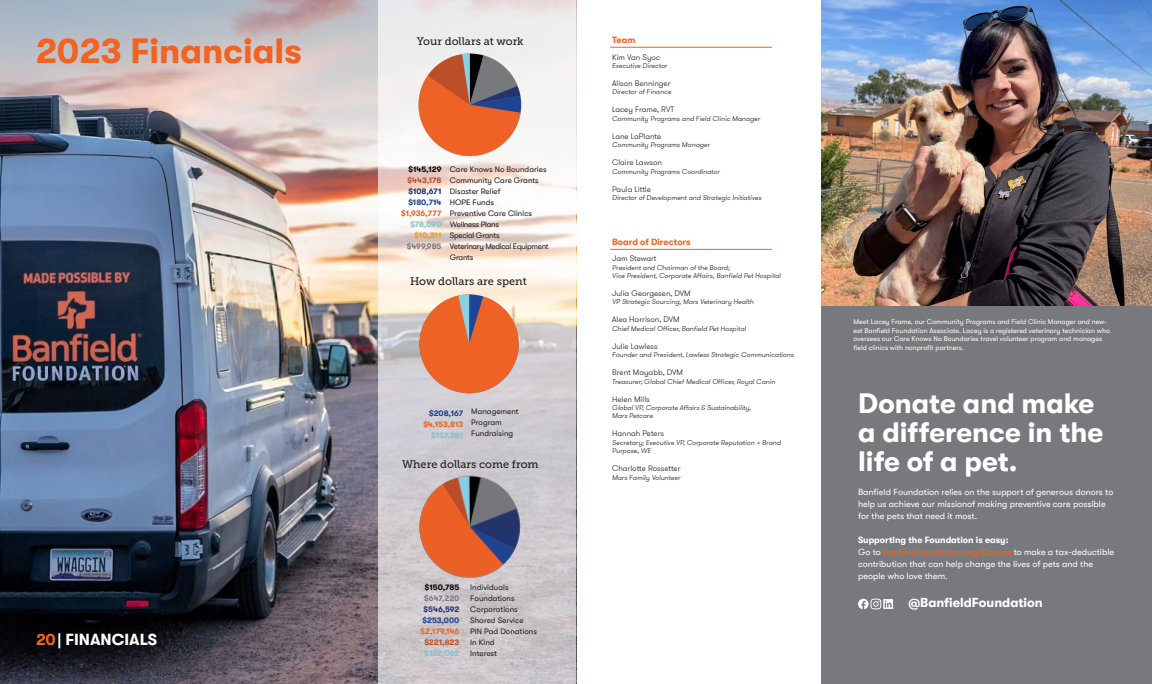
<style>
.page{position:relative;width:1152px;height:684px;background:#fff}
.page>*{position:absolute;margin:0;border:0;box-sizing:border-box;transform-origin:0 0}
.t1{font:700 35px "GT Walsheim Pro";color:#f26221}
.t2{font:700 28px/29px "GT Walsheim Pro";color:#fff}
.t3{font:700 16px "GT Walsheim Pro";color:#fff}
.Paragraph_Style_1{font:700 13px "GT Walsheim Pro";color:#fff}
.t4{font:11px "Museo Slab 500";color:#231f20}
.t5{font:9px/12px "GT Walsheim Pro";color:#fff}
.t6{font:700 9px "GT Walsheim Pro";color:#fff}
.t7{font:700 9px "GT Walsheim Pro";color:#f26221}
.t8{font:8px "GT Walsheim Pro";color:#231f20}
.t9{font:300 8px "GT Walsheim Pro";color:#231f20}
.t10{font:8px/11px "GT Walsheim Pro";letter-spacing:-.04em;color:#231f20}
.t11{font:700 8px "GT Walsheim Pro";color:#f26221}
.t12{font:8px "GT Walsheim Pro";letter-spacing:-.03em;color:#231f20}
.t13{font:700 8px "GT Walsheim Pro";color:#82c2cc}
.t14{font:700 8px "GT Walsheim Pro";color:#040707}
.t15{font:700 8px "GT Walsheim Pro";color:#be4f27}
.t16{font:700 8px "GT Walsheim Pro";letter-spacing:-.005em;color:#24346f}
.t17{font:700 8px "GT Walsheim Pro";color:#1e4494}
.t18{font:700 8px "GT Walsheim Pro";color:#77797c}
.t19{font:700 8px "GT Walsheim Pro";letter-spacing:-.005em;color:#1c4094}
.t20{font:700 8px "GT Walsheim Pro";color:#f1971f}
.t21{font:italic 300 7px/8.4px "GT Walsheim Pro";color:#231f20}
.t22{font:7px/8.4px "GT Walsheim Pro";color:#fff}
.s1{color:#f26221}
</style>
<div class="page">
<img style="left:0;top:0;width:379px;height:684px">
<svg style="left:379px;top:0;width:197px;height:684px"></svg>
<img style="left:417px;top:52px;width:107px;height:105px">
<img style="left:412px;top:292px;width:112px;height:109px">
<img style="left:415px;top:476px;width:110px;height:102px">
<div style="left:821px;top:0;width:331px;height:684px;background:#77797c"></div>
<svg style="left:858px;top:599px;width:37px;height:10px"></svg>
<img style="left:821px;top:0;width:331px;height:306px">
<hr style="left:610px;top:249px;width:162px;height:1px;background:#f26221">
<hr style="left:610px;top:47px;width:162px;height:1px;background:#f26221">
<p class="t1" style="left:36px;top:31px;width:268px">2023 Financials</p>
<p class="t3" style="left:36px;top:631px;width:123px"><span class="s1">20</span>| FINANCIALS</p>
<p class="t4" style="left:417px;top:35px;width:108px">Your dollars at work</p>
<p class="t14" style="left:409px;top:164px;width:34px">$145,129</p>
<p class="t15" style="left:408px;top:175px;width:35px">$443,178</p>
<p class="t16" style="left:409px;top:186px;width:35px">$108,671</p>
<p class="t17" style="left:408px;top:197px;width:35px">$180,714</p>
<p class="t11" style="left:401px;top:208px;width:42px">$1,936,777</p>
<p class="t13" style="left:410px;top:219px;width:33px">$78,090</p>
<p class="t20" style="left:414px;top:230px;width:29px">$10,311</p>
<p class="t18" style="left:407px;top:241px;width:36px">$499,985</p>
<p class="t8" style="left:450px;top:164px;width:98px">Care Knows No Boundaries</p>
<p class="t8" style="left:450px;top:175px;width:91px">Community Care Grants</p>
<p class="t8" style="left:450px;top:186px;width:52px">Disaster Relief</p>
<p class="t8" style="left:450px;top:197px;width:46px">HOPE Funds</p>
<p class="t8" style="left:450px;top:208px;width:84px">Preventive Care Clinics</p>
<p class="t12" style="left:450px;top:219px;width:51px">Wellness Plans</p>
<p class="t12" style="left:450px;top:230px;width:51px">Special Grants</p>
<p class="t10" style="left:450px;top:240px;width:100px">Veterinary Medical Equipment<br>Grants</p>
<p class="t4" style="left:410px;top:275px;width:118px">How dollars are spent</p>
<p class="t19" style="left:429px;top:408px;width:36px">$208,167</p>
<p class="t11" style="left:423px;top:419px;width:42px">$4,153,813</p>
<p class="t13" style="left:431px;top:430px;width:34px">$157,881</p>
<p class="t8" style="left:471px;top:407px;width:49px">Management</p>
<p class="t8" style="left:471px;top:418px;width:32px">Program</p>
<p class="t8" style="left:471px;top:429px;width:44px">Fundraising</p>
<p class="t4" style="left:402px;top:458px;width:138px">Where dollars come from</p>
<p class="t14" style="left:425px;top:583px;width:36px">$150,785</p>
<p class="t18" style="left:424px;top:594px;width:37px">$647,220</p>
<p class="t16" style="left:424px;top:605px;width:37px">$546,592</p>
<p class="t17" style="left:423px;top:616px;width:38px">$253,000</p>
<p class="t11" style="left:421px;top:627px;width:40px">$2,179,146</p>
<p class="t15" style="left:424px;top:638px;width:36px">$221,823</p>
<p class="t13" style="left:424px;top:649px;width:36px">$152,062</p>
<p class="t8" style="left:470px;top:583px;width:40px">Individuals</p>
<p class="t8" style="left:470px;top:594px;width:46px">Foundations</p>
<p class="t8" style="left:470px;top:605px;width:49px">Corporations</p>
<p class="t8" style="left:470px;top:616px;width:55px">Shared Service</p>
<p class="t8" style="left:470px;top:627px;width:68px">PIN Pad Donations</p>
<p class="t8" style="left:470px;top:638px;width:26px">In Kind</p>
<p class="t8" style="left:470px;top:649px;width:28px">Interest</p>
<p class="t7" style="left:612px;top:35px;width:25px">Team</p>
<p class="t9" style="left:612px;top:52px;width:50px">Kim Van Syoc</p>
<p class="t21" style="left:612px;top:62px;width:57px">Executive Director</p>
<p class="t9" style="left:612px;top:78px;width:60px">Alison Benninger</p>
<p class="t21" style="left:612px;top:88px;width:61px">Director of Finance</p>
<p class="t9" style="left:612px;top:105px;width:64px">Lacey Frame, RVT</p>
<p class="t21" style="left:612px;top:114px;width:150px">Community Programs and Field Clinic Manager</p>
<p class="t9" style="left:612px;top:131px;width:51px">Lane LaPlante</p>
<p class="t21" style="left:612px;top:141px;width:99px">Community Programs Manager</p>
<p class="t9" style="left:612px;top:157px;width:51px">Claire Lawson</p>
<p class="t21" style="left:612px;top:167px;width:109px">Community Programs Coordinator</p>
<p class="t9" style="left:612px;top:184px;width:40px">Paula Little</p>
<p class="t21" style="left:612px;top:194px;width:151px">Director of Development and Strategic Initiatives</p>
<p class="t7" style="left:612px;top:237px;width:80px">Board of Directors</p>
<p class="t9" style="left:612px;top:253px;width:46px">Jam Stewart</p>
<p class="t21" style="left:612px;top:263px;width:170px">President and Chairman of the Board;<br>Vice President, Corporate Affairs, Banfield Pet Hospital</p>
<p class="t9" style="left:612px;top:288px;width:80px">Julia Georgesen, DVM</p>
<p class="t21" style="left:612px;top:298px;width:143px">VP Strategic Sourcing, Mars Veterinary Health</p>
<p class="t9" style="left:612px;top:315px;width:69px">Alea Harrison, DVM</p>
<p class="t21" style="left:612px;top:324px;width:135px">Chief Medical Officer, Banfield Pet Hospital</p>
<p class="t9" style="left:612px;top:341px;width:47px">Julie Lawless</p>
<p class="t21" style="left:612px;top:351px;width:183px">Founder and President, Lawless Strategic Communications</p>
<p class="t9" style="left:612px;top:367px;width:72px">Brent Mayabb, DVM</p>
<p class="t21" style="left:612px;top:377px;width:165px">Treasurer; Global Chief Medical Officer, Royal Canin</p>
<p class="t9" style="left:612px;top:394px;width:39px">Helen Mills</p>
<p class="t21" style="left:612px;top:403px;width:141px">Global VP, Corporate Affairs &amp; Sustainability,</p>
<p class="t21" style="left:612px;top:412px;width:42px">Mars Petcare</p>
<p class="t9" style="left:612px;top:429px;width:53px">Hannah Peters</p>
<p class="t21" style="left:612px;top:438px;width:170px">Secretary; Executive VP, Corporate Reputation + Brand<br>Purpose, WE</p>
<p class="t9" style="left:612px;top:463px;width:70px">Charlotte Rossetter</p>
<p class="t21" style="left:612px;top:473px;width:70px">Mars Family Volunteer</p>
<p class="t22" style="left:854px;top:318px;width:258px">Meet Lacey Frame, our Community Programs and Field Clinic Manager and new&shy;est Banfield Foundation Associate. Lacey is a registered veterinary technician who oversees our Care Knows No Boundaries travel volunteer program and manages field clinics with nonprofit partners.</p>
<p class="t2" style="left:858px;top:389px;width:247px">Donate and make a difference in the life of a pet.</p>
<p class="t5" style="left:858px;top:486px;width:257px">Banfield Foundation relies on the support of generous donors to help us achieve our missionof making preventive care possible for the pets that need it most.</p>
<p class="t6" style="left:858px;top:534px;width:152px">Supporting the Foundation is easy:</p>
<p class="t5" style="left:858px;top:546px;width:258px">Go to <span class="s1">BanfieldFoundation.org/Donate</span> to make a tax-deductible contribution that can help change the lives of pets and the people who love them.</p>
<p class="Paragraph_Style_1" style="left:909px;top:596px;width:136px">@BanfieldFoundation</p>
</div>
